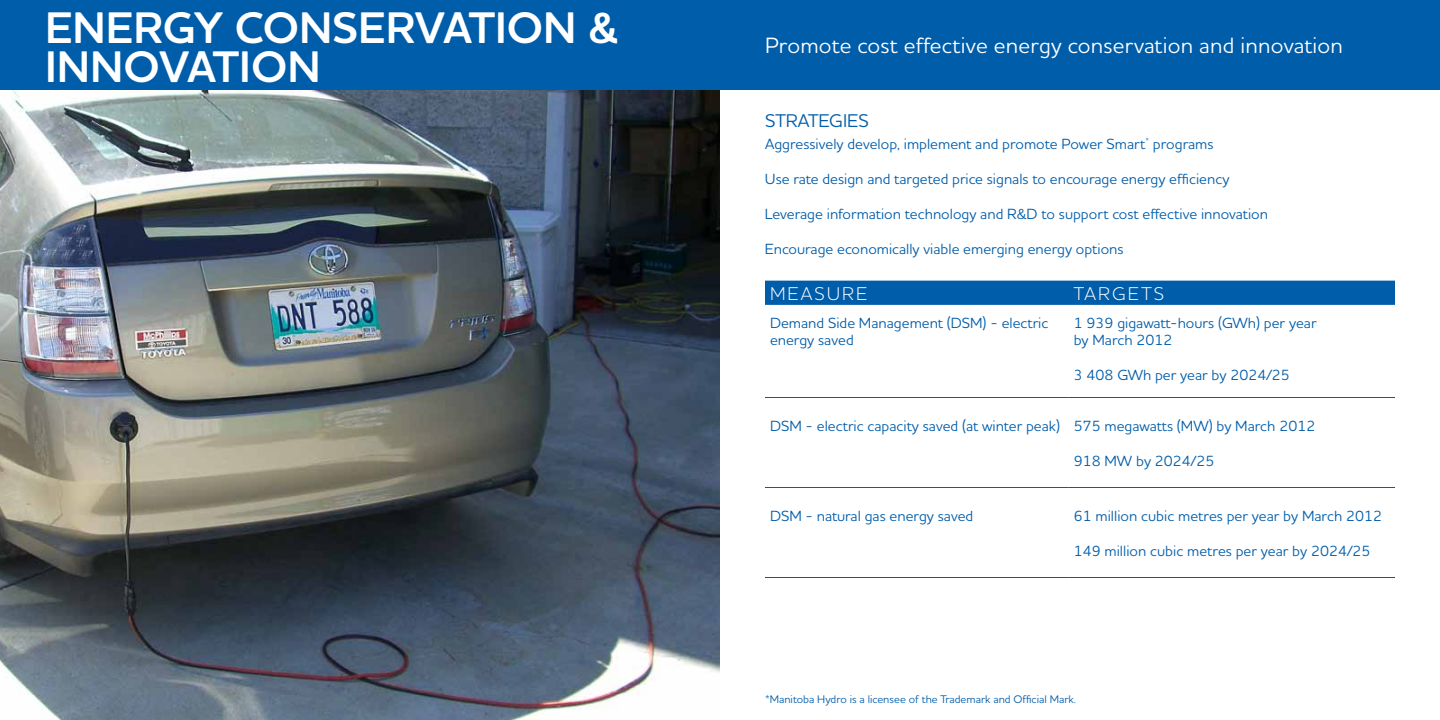
<style>
.page{position:relative;width:1440px;height:720px;background:#fff}
.page>*{position:absolute;margin:0;border:0;box-sizing:border-box;transform-origin:0 0}
.t1{font:700 45px "MH Houschka Std";color:#fff}
.t2{font:22.5px "MH Houschka Std";letter-spacing:.01em;color:#fff}
.t3{font:300 18.75px "MH Houschka Std";letter-spacing:.11em;color:#fff}
.t4{font:18.75px "MH Houschka Std";color:#005daa}
.t5{font:15px/17.5px "MH Houschka Std";color:#005daa}
.t6{font:11.25px "MH Houschka Std";color:#005daa}
</style>
<div class="page">
<img style="left:0;top:90px;width:720px;height:630px">
<div style="left:0;top:0;width:1440px;height:90px;background:#005daa"></div>
<div style="left:765px;top:281px;width:630px;height:24px;background:#005daa"></div>
<hr style="left:765px;top:397px;width:304px;height:1px;background:#005daa">
<hr style="left:1069px;top:397px;width:326px;height:1px;background:#005daa">
<hr style="left:765px;top:487px;width:304px;height:1px;background:#005daa">
<hr style="left:1069px;top:487px;width:326px;height:1px;background:#005daa">
<hr style="left:765px;top:577px;width:304px;height:1px;background:#005daa">
<hr style="left:1069px;top:577px;width:326px;height:1px;background:#005daa">
<h1 class="t1" style="left:45px;top:-2px;width:575px">ENERGY CONSERVATION &amp;</h1>
<h1 class="t1" style="left:45px;top:37px;width:277px">INNOVATION</h1>
<h2 class="t2" style="left:765px;top:31px;width:580px">Promote cost effective energy conservation and innovation</h2>
<p class="t4" style="left:765px;top:108px;width:105px">STRATEGIES</p>
<p class="t5" style="left:765px;top:135px;width:450px">Aggressively develop, implement and promote Power Smart<sup>*</sup> programs</p>
<p class="t5" style="left:765px;top:170px;width:466px">Use rate design and targeted price signals to encourage energy efficiency</p>
<p class="t5" style="left:765px;top:205px;width:504px">Leverage information technology and R&amp;D to support cost effective innovation</p>
<p class="t5" style="left:765px;top:240px;width:360px">Encourage economically viable emerging energy options</p>
<p class="t3" style="left:770px;top:282px;width:99px">MEASURE</p>
<p class="t3" style="left:1074px;top:282px;width:92px">TARGETS</p>
<p class="t5" style="left:770px;top:313px;width:280px">Demand Side Management (DSM) - electric energy saved</p>
<p class="t5" style="left:1074px;top:313px;width:244px">1 939 gigawatt-hours (GWh) per year by March 2012</p>
<p class="t5" style="left:1074px;top:366px;width:218px">3 408 GWh per year by 2024/25</p>
<p class="t5" style="left:770px;top:417px;width:547px">DSM - electric capacity saved (at winter peak) 575 megawatts (MW) by March 2012</p>
<p class="t5" style="left:1074px;top:452px;width:142px">918 MW by 2024/25</p>
<p class="t5" style="left:770px;top:507px;width:205px">DSM - natural gas energy saved</p>
<p class="t5" style="left:1074px;top:507px;width:310px">61 million cubic metres per year by March 2012</p>
<p class="t5" style="left:1074px;top:542px;width:298px">149 million cubic metres per year by 2024/25</p>
<p class="t6" style="left:765px;top:692px;width:312px">*Manitoba Hydro is a licensee of the Trademark and Official Mark.</p>
</div>
